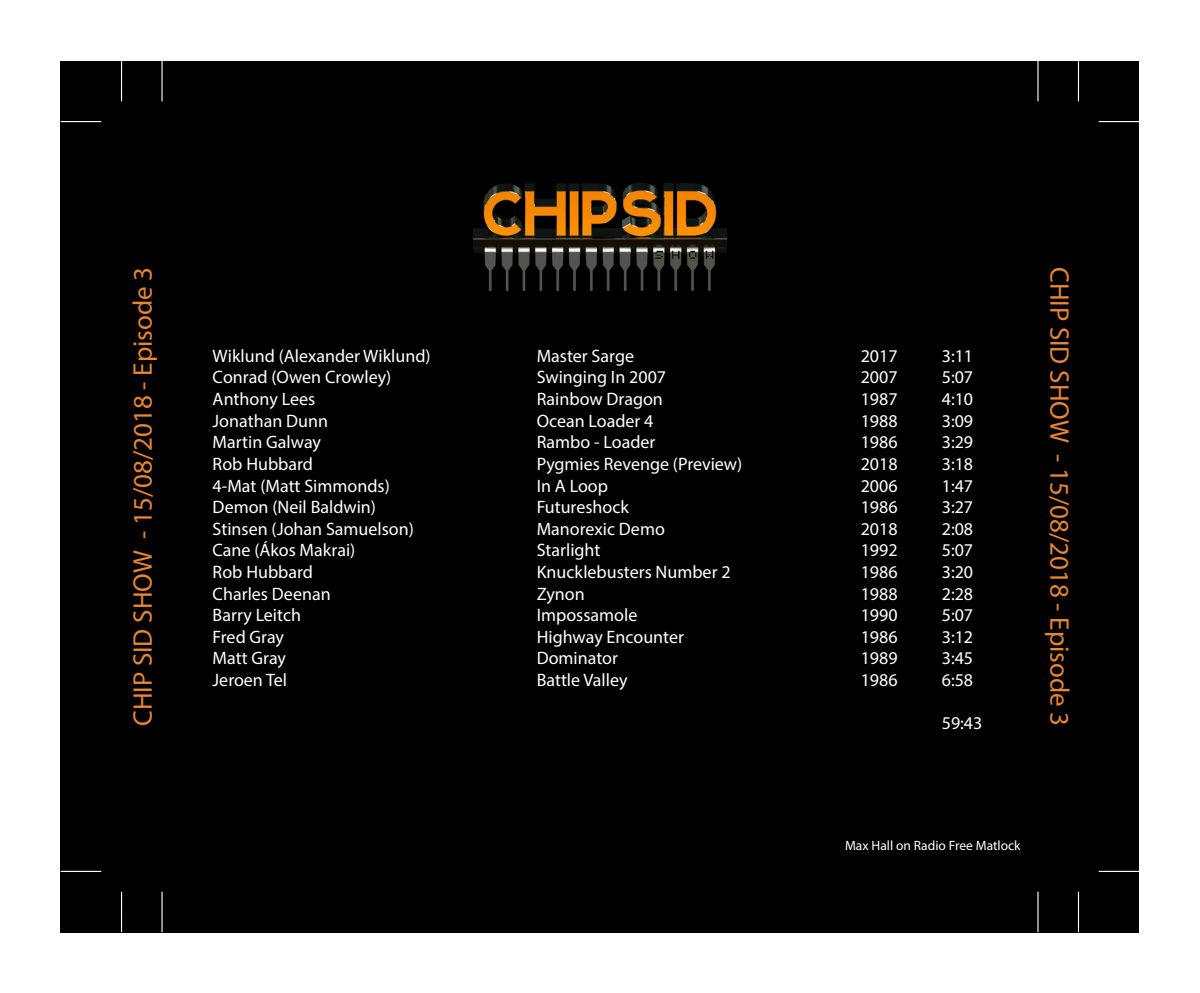
<style>
.page{position:relative;width:1200px;height:993px;background:#fff}
.page>*{position:absolute;margin:0;border:0;box-sizing:border-box;transform-origin:0 0}
.t1{font:27px "Myriad Pro";color:#ea862f}
.t2{font:18px/21.6px "Myriad Pro";color:#fff}
.t3{font:13.5px "Myriad Pro";color:#fff}
</style>
<div class="page">
<div style="left:61px;top:61px;width:1078px;height:871px;background:#000"></div>
<img style="left:473px;top:183px;width:255px;height:108px">
<hr style="left:121px;top:61px;width:1px;height:40px;background:#fff">
<hr style="left:61px;top:121px;width:40px;height:1px;background:#fff">
<hr style="left:121px;top:891px;width:1px;height:41px;background:#fff">
<hr style="left:161px;top:61px;width:2px;height:40px;background:#fff">
<hr style="left:161px;top:891px;width:2px;height:41px;background:#fff">
<hr style="left:1037px;top:61px;width:1px;height:40px;background:#fff">
<hr style="left:1037px;top:891px;width:1px;height:41px;background:#fff">
<hr style="left:1078px;top:61px;width:1px;height:40px;background:#fff">
<hr style="left:1078px;top:891px;width:1px;height:41px;background:#fff">
<hr style="left:61px;top:870px;width:40px;height:1px;background:#fff">
<hr style="left:1099px;top:121px;width:40px;height:1px;background:#fff">
<hr style="left:1099px;top:870px;width:40px;height:1px;background:#fff">
<h1 class="t1" style="left:126px;top:726px;width:460px;rotate:-90deg">CHIP SID SHOW - 15/08/2018 - Episode 3</h1>
<h1 class="t1" style="left:1076px;top:267px;width:460px;rotate:90deg">CHIP SID SHOW - 15/08/2018 - Episode 3</h1>
<p class="t2" style="left:213px;top:344px;width:219px">Wiklund (Alexander Wiklund)<br>Conrad (Owen Crowley)<br>Anthony Lees<br>Jonathan Dunn<br>Martin Galway<br>Rob Hubbard</p>
<p class="t2" style="left:537px;top:344px;width:99px">Master Sarge</p>
<p class="t2" style="left:861px;top:344px;width:38px">2017</p>
<p class="t2" style="left:942px;top:344px;width:33px">3:11</p>
<p class="t2" style="left:537px;top:366px;width:131px">Swinging In 2007</p>
<p class="t2" style="left:861px;top:366px;width:38px">2007</p>
<p class="t2" style="left:942px;top:366px;width:33px">5:07</p>
<p class="t2" style="left:537px;top:388px;width:128px">Rainbow Dragon</p>
<p class="t2" style="left:861px;top:388px;width:38px">1987</p>
<p class="t2" style="left:942px;top:388px;width:33px">4:10</p>
<p class="t2" style="left:537px;top:409px;width:118px">Ocean Loader 4</p>
<p class="t2" style="left:861px;top:409px;width:38px">1988</p>
<p class="t2" style="left:942px;top:409px;width:33px">3:09</p>
<p class="t2" style="left:537px;top:431px;width:120px">Rambo - Loader</p>
<p class="t2" style="left:861px;top:431px;width:38px">1986</p>
<p class="t2" style="left:942px;top:431px;width:33px">3:29</p>
<p class="t2" style="left:537px;top:452px;width:207px">Pygmies Revenge (Preview)</p>
<p class="t2" style="left:861px;top:452px;width:38px">2018</p>
<p class="t2" style="left:942px;top:452px;width:33px">3:18</p>
<p class="t2" style="left:213px;top:474px;width:179px">4-Mat (Matt Simmonds)</p>
<p class="t2" style="left:537px;top:474px;width:73px">In A Loop</p>
<p class="t2" style="left:861px;top:474px;width:38px">2006</p>
<p class="t2" style="left:942px;top:474px;width:33px">1:47</p>
<p class="t2" style="left:213px;top:496px;width:165px">Demon (Neil Baldwin)</p>
<p class="t2" style="left:537px;top:496px;width:94px">Futureshock</p>
<p class="t2" style="left:861px;top:496px;width:38px">1986</p>
<p class="t2" style="left:942px;top:496px;width:33px">3:27</p>
<p class="t2" style="left:213px;top:517px;width:203px">Stinsen (Johan Samuelson)</p>
<p class="t2" style="left:537px;top:517px;width:130px">Manorexic Demo</p>
<p class="t2" style="left:861px;top:517px;width:38px">2018</p>
<p class="t2" style="left:942px;top:517px;width:33px">2:08</p>
<p class="t2" style="left:213px;top:539px;width:144px">Cane (Ákos Makrai)</p>
<p class="t2" style="left:537px;top:539px;width:65px">Starlight</p>
<p class="t2" style="left:861px;top:539px;width:38px">1992</p>
<p class="t2" style="left:942px;top:539px;width:33px">5:07</p>
<p class="t2" style="left:213px;top:560px;width:102px">Rob Hubbard</p>
<p class="t2" style="left:537px;top:560px;width:195px">Knucklebusters Number 2</p>
<p class="t2" style="left:861px;top:560px;width:38px">1986</p>
<p class="t2" style="left:942px;top:560px;width:33px">3:20</p>
<p class="t2" style="left:213px;top:582px;width:120px">Charles Deenan</p>
<p class="t2" style="left:537px;top:582px;width:50px">Zynon</p>
<p class="t2" style="left:861px;top:582px;width:38px">1988</p>
<p class="t2" style="left:942px;top:582px;width:33px">2:28</p>
<p class="t2" style="left:213px;top:604px;width:90px">Barry Leitch</p>
<p class="t2" style="left:537px;top:604px;width:102px">Impossamole</p>
<p class="t2" style="left:861px;top:604px;width:38px">1990</p>
<p class="t2" style="left:942px;top:604px;width:33px">5:07</p>
<p class="t2" style="left:213px;top:625px;width:73px">Fred Gray</p>
<p class="t2" style="left:537px;top:625px;width:149px">Highway Encounter</p>
<p class="t2" style="left:861px;top:625px;width:38px">1986</p>
<p class="t2" style="left:942px;top:625px;width:33px">3:12</p>
<p class="t2" style="left:213px;top:647px;width:75px">Matt Gray</p>
<p class="t2" style="left:537px;top:647px;width:83px">Dominator</p>
<p class="t2" style="left:861px;top:647px;width:38px">1989</p>
<p class="t2" style="left:942px;top:647px;width:33px">3:45</p>
<p class="t2" style="left:213px;top:668px;width:76px">Jeroen Tel</p>
<p class="t2" style="left:537px;top:668px;width:92px">Battle Valley</p>
<p class="t2" style="left:861px;top:668px;width:38px">1986</p>
<p class="t2" style="left:942px;top:668px;width:33px">6:58</p>
<p class="t2" style="left:942px;top:712px;width:42px">59:43</p>
<p class="t3" style="left:845px;top:837px;width:177px">Max Hall on Radio Free Matlock</p>
</div>
